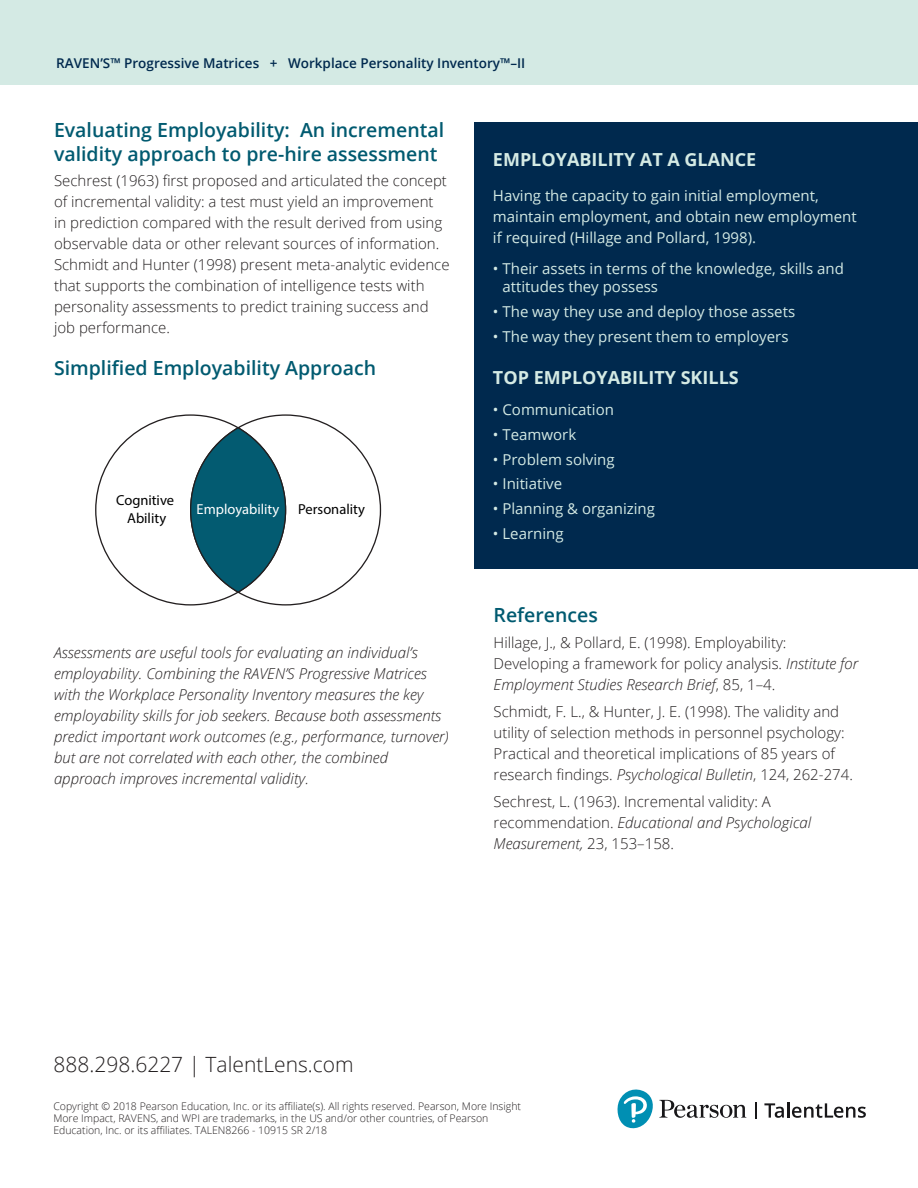
<style>
.page{position:relative;width:918px;height:1188px;background:#fff}
.page>*{position:absolute;margin:0;border:0;box-sizing:border-box;transform-origin:0 0}
.t1{font:300 21px "Open Sans";color:#231f20}
.H2_-_Subtitles{font:600 19.5px/24px "Open Sans";color:#005a70}
.Sidebar-Title{font:700 18px "Open Sans";color:#d4eae4}
.First_content_paragr{font:300 15px/21px "Open Sans";color:#231f20}
.First_content_paragr-2{font:italic 300 15px/21px "Open Sans";color:#231f20}
.Sidebar_bullets{font:15px/18px "Open Sans";color:#d4eae4}
.Sidebar_-_Bullet_con{font:15px/21px "Open Sans";color:#d4eae4}
.t2{font:14.55px/17.4px "Myriad Pro";color:#000;text-align:center}
.t3{font:14.55px "Myriad Pro";color:#fff}
.t4{font:600 13.5px "Open Sans";color:#00294e}
.t5{font:300 10.5px/12px "Open Sans";color:#231f20}
.s1{font-style:italic}
</style>
<div class="page">
<div style="left:0;top:0;width:918px;height:85px;background:#d4eae4"></div>
<svg style="left:618px;top:1090px;width:128px;height:38px"></svg>
<svg style="left:755px;top:1102px;width:1px;height:17px"></svg>
<svg style="left:764px;top:1102px;width:102px;height:16px"></svg>
<div style="left:475px;top:122px;width:443px;height:447px;background:#00294e"></div>
<svg style="left:95px;top:414px;width:287px;height:192px"></svg>
<div style="left:191px;top:428px;width:95px;height:164px;background:#035b71;border-radius:50%"></div>
<p class="t4" style="left:56px;top:54px;width:471px">RAVEN’S™ Progressive Matrices + Workplace Personality Inventory™–II</p>
<p class="H2_-_Subtitles" style="left:54px;top:117px;width:392px">Evaluating Employability: An incremental validity approach to pre-hire assessment</p>
<p class="First_content_paragr" style="left:54px;top:170px;width:397px">Sechrest (1963) first proposed and articulated the concept of incremental validity: a test must yield an improvement<br>in prediction compared with the result derived from using observable data or other relevant sources of information.<br>Schmidt and Hunter (1998) present meta-analytic evidence that supports the combination of intelligence tests with personality assessments to predict training success and job performance.</p>
<p class="H2_-_Subtitles" style="left:54px;top:356px;width:324px">Simplified Employability Approach</p>
<p class="t2" style="left:116px;top:492px;width:59px">Cognitive<br>Ability</p>
<p class="t3" style="left:197px;top:500px;width:84px">Employability</p>
<p class="t2" style="left:298px;top:500px;width:68px">Personality</p>
<p class="First_content_paragr-2" style="left:54px;top:642px;width:396px">Assessments are useful tools for evaluating an individual’s employability. Combining the RAVEN’S Progressive Matrices with the Workplace Personality Inventory measures the key employability skills for job seekers. Because both assessments predict important work outcomes (e.g., performance, turnover) but are not correlated with each other, the combined approach improves incremental validity.</p>
<p class="Sidebar-Title" style="left:493px;top:147px;width:265px">EMPLOYABILITY AT A GLANCE</p>
<p class="Sidebar_-_Bullet_con" style="left:493px;top:184px;width:365px">Having the capacity to gain initial employment, maintain employment, and obtain new employment if required (Hillage and Pollard, 1998).</p>
<p class="Sidebar_bullets" style="left:502px;top:259px;width:343px;text-indent:-10px">• Their assets in terms of the knowledge, skills and attitudes they possess</p>
<p class="Sidebar_bullets" style="left:493px;top:302px;width:304px">• The way they use and deploy those assets</p>
<p class="Sidebar_bullets" style="left:493px;top:327px;width:297px">• The way they present them to employers</p>
<p class="Sidebar-Title" style="left:493px;top:364px;width:247px">TOP EMPLOYABILITY SKILLS</p>
<p class="Sidebar_bullets" style="left:493px;top:400px;width:123px">• Communication</p>
<p class="Sidebar_bullets" style="left:493px;top:425px;width:85px">• Teamwork</p>
<p class="Sidebar_bullets" style="left:493px;top:450px;width:123px">• Problem solving</p>
<p class="Sidebar_bullets" style="left:493px;top:474px;width:71px">• Initiative</p>
<p class="Sidebar_bullets" style="left:493px;top:499px;width:164px">• Planning &amp; organizing</p>
<p class="Sidebar_bullets" style="left:493px;top:524px;width:72px">• Learning</p>
<p class="H2_-_Subtitles" style="left:494px;top:603px;width:106px">References</p>
<p class="First_content_paragr" style="left:494px;top:632px;width:366px">Hillage, J., &amp; Pollard, E. (1998). Employability:<br>Developing a framework for policy analysis. <span class="s1">Institute for<br>Employment Studies Research Brief</span>, 85, 1–4.</p>
<p class="First_content_paragr" style="left:494px;top:701px;width:361px">Schmidt, F. L., &amp; Hunter, J. E. (1998). The validity and utility of selection methods in personnel psychology:<br>Practical and theoretical implications of 85 years of research findings. <span class="s1">Psychological Bulletin</span>, 124, 262-274.</p>
<p class="First_content_paragr" style="left:494px;top:791px;width:319px">Sechrest, L. (1963). Incremental validity: A recommendation. <span class="s1">Educational and Psychological<br>Measurement,</span> 23, 153–158.</p>
<p class="t1" style="left:53px;top:1050px;width:302px">888.298.6227 | TalentLens.com</p>
<p class="t5" style="left:53px;top:1100px;width:469px">Copyright © 2018 Pearson Education, Inc. or its affiliate(s). All rights reserved. Pearson, More Insight<br>More Impact, RAVENS, and WPI are trademarks, in the US and/or other countries, of Pearson<br>Education, Inc. or its affiliates. TALEN8266 - 10915 SR 2/18</p>
</div>
